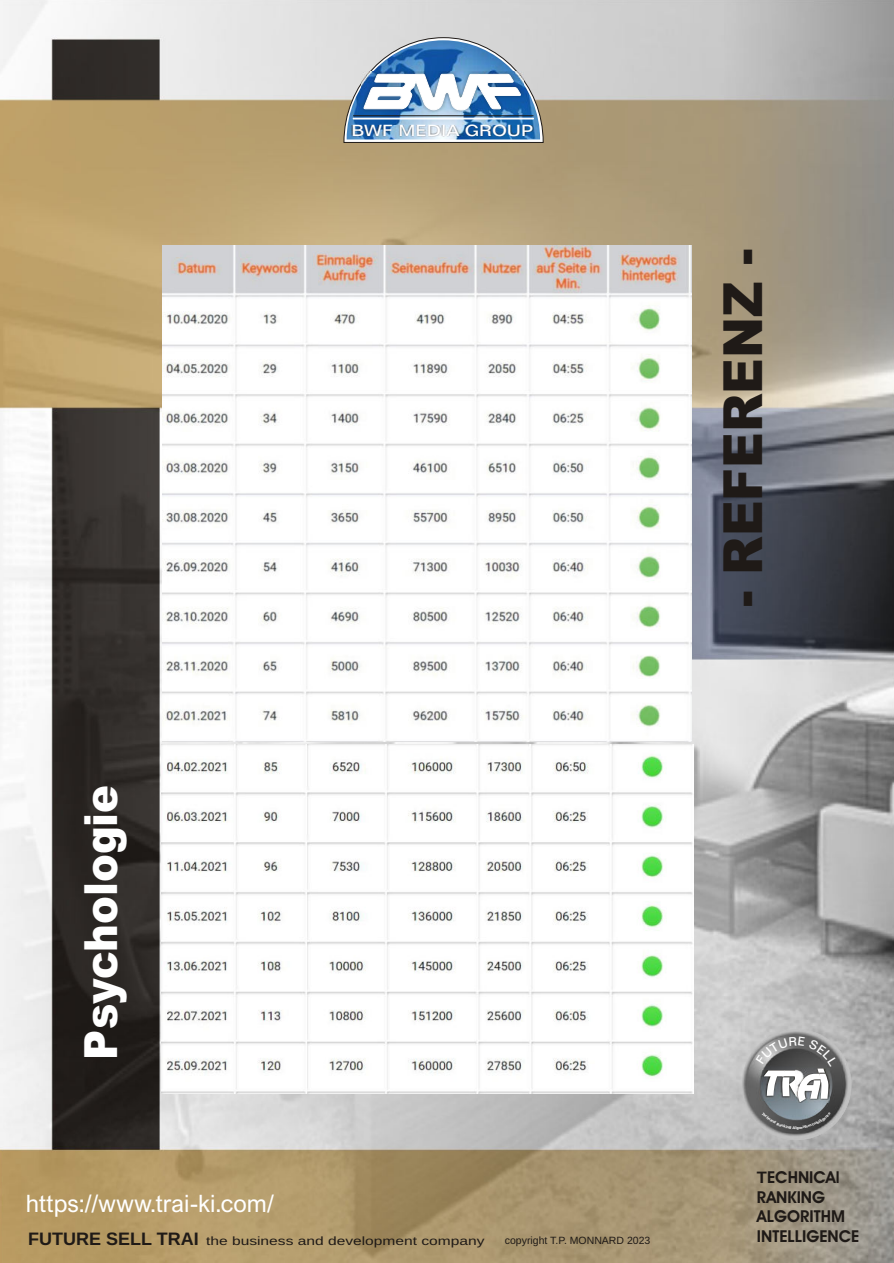
<style>
.page{position:relative;width:894px;height:1263px;background:#fff}
.page>*{position:absolute;margin:0;border:0;box-sizing:border-box;transform-origin:0 0}
.t1{font:900 54px "Arial";color:#1f1a17;scale:.91 1}
.t2{font:900 45.75px "Arial";color:#fff;scale:.91 1}
.t3{font:24px "Arial Nova";color:#fff}
.t4{font:700 16.5px/19.6px "Avant Garde Bk BT";color:#1f1a17}
.t5{font:15.75px "Folio Md BT";color:#fff;scale:1.17 1}
.t6{font:12px "Arimo";color:#1f1a17;scale:1.3 1}
.t7{font:10.5px "Arimo";color:#1f1a17}
.s1{font-family:"Arimo"}
.s2{font-weight:700;font-size:18px}
</style>
<div class="page">
<img style="left:0;top:0;width:894px;height:1263px">
<img style="left:742px;top:1029px;width:109px;height:111px;border-radius:50%">
<img style="left:760px;top:1102px;width:73px;height:18px">
<img style="left:795px;top:1102px;width:34px;height:1px">
<img style="left:162px;top:246px;width:529px;height:495px">
<img style="left:162px;top:745px;width:531px;height:348px">
<img style="left:344px;top:37px;width:200px;height:106px">
<svg style="left:756px;top:1037px;width:82px;height:65px"></svg>
<svg style="left:762px;top:1112px;width:69px;height:18px"></svg>
<h3 class="t5" style="left:351px;top:121px;width:157px">BWF MEDIA GROUP</h3>
<h2 class="t2" style="left:84px;top:1060px;width:304px;rotate:-90deg">Psychologie</h2>
<h3 class="t3" style="left:26px;top:1190px;width:249px">https://www.trai-ki.com/</h3>
<h1 class="t1" style="left:723px;top:607px;width:396px;rotate:-90deg">- REFERENZ -</h1>
<h3 class="t4" style="left:757px;top:1167px;width:90px"><span class="s1">T</span>ECHNICAl<br>RANKING<br>ALGORITHM</h3>
<p class="t6" style="left:28px;top:1235px;width:352px"><span class="s2">FUTURE SELL TRAI</span> the business and development company</p>
<p class="t7" style="left:505px;top:1236px;width:147px">copyright T.P. MONNARD 2023</p>
<h3 class="t4" style="left:757px;top:1226px;width:104px">INTELLIGENCE</h3>
</div>
